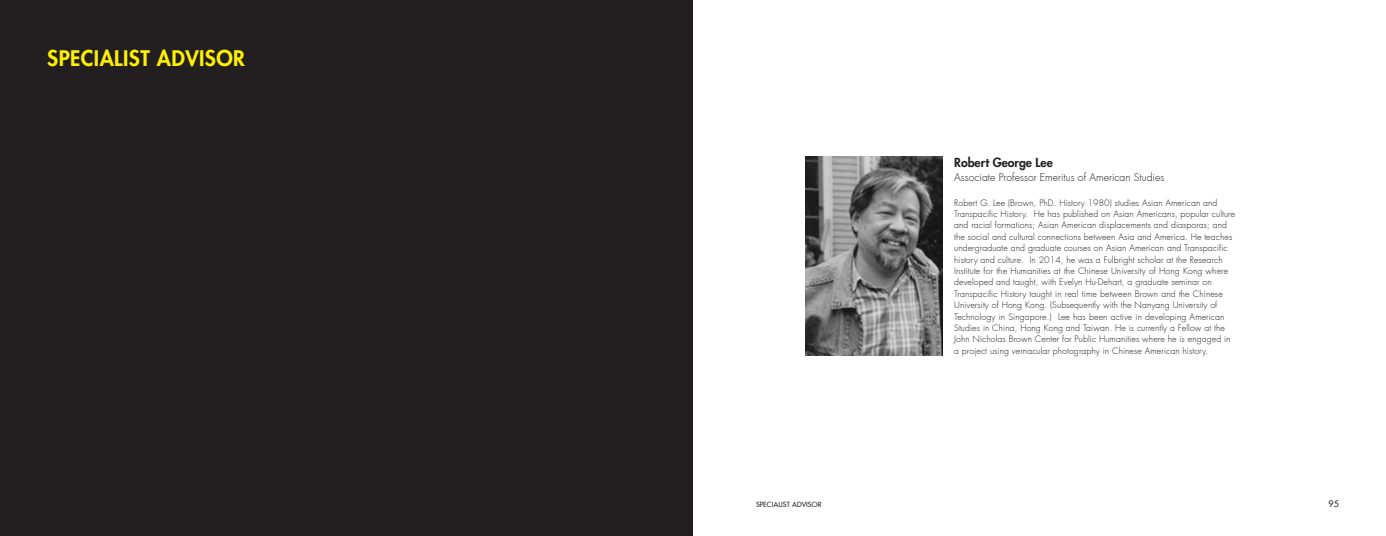
<style>
.page{position:relative;width:1386px;height:536px;background:#fff}
.page>*{position:absolute;margin:0;border:0;box-sizing:border-box;transform-origin:0 0}
.一级目录{font:800 21px "Futura";letter-spacing:.02em;color:#fff101}
.t1{font:800 12.25px "Futura";color:#231f20}
.t2{font:300 10.5px "Futura";color:#231f20}
.t3{font:300 8.75px/11.4px "Futura";letter-spacing:.01em;color:#231f20}
.t4{font:500 8.75px "Futura";color:#231f20}
.段落样式2{font:500 7px "Futura";letter-spacing:.01em;color:#231f20}
</style>
<div class="page">
<div style="left:0;top:0;width:693px;height:536px;background:#231f20"></div>
<img style="left:806px;top:156px;width:136px;height:199px">
<p class="一级目录" style="left:47px;top:45px;width:199px">SPECIALIST ADVISOR</p>
<p class="段落样式2" style="left:756px;top:500px;width:67px">SPECIALIST ADVISOR</p>
<p class="t1" style="left:954px;top:155px;width:100px">Robert George Lee</p>
<p class="t2" style="left:954px;top:170px;width:212px">Associate Professor Emeritus of American Studies</p>
<p class="t3" style="left:954px;top:197px;width:283px">Robert G. Lee (Brown, PhD. History 1980) studies Asian American and Transpacific History. He has published on Asian Americans, popular culture and racial formations; Asian American displacements and diasporas; and the social and cultural connections between Asia and America. He teaches undergraduate and graduate courses on Asian American and Transpacific history and culture. In 2014, he was a Fulbright scholar at the Research Institute for the Humanities at the Chinese University of Hong Kong where developed and taught, with Evelyn Hu-Dehart, a graduate seminar on Transpacific History taught in real time between Brown and the Chinese University of Hong Kong. (Subsequently with the Nanyang University of Technology in Singapore.) Lee has been active in developing American Studies in China, Hong Kong and Taiwan. He is currently a Fellow at the John Nicholas Brown Center for Public Humanities where he is engaged in a project using vernacular photography in Chinese American history.</p>
<p class="t4" style="left:1329px;top:498px;width:12px">95</p>
</div>
